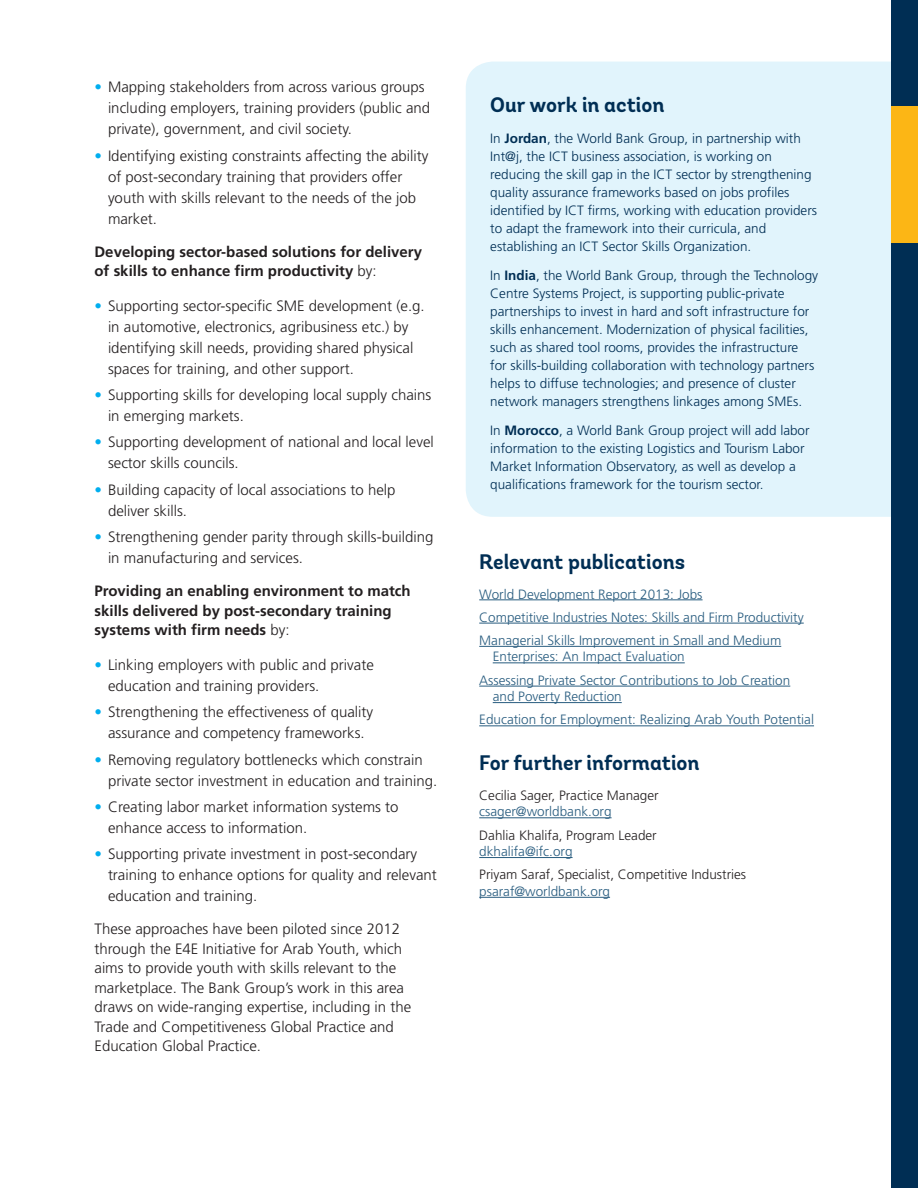
<style>
.page{position:relative;width:918px;height:1188px;background:#fff}
.page>*{position:absolute;margin:0;border:0;box-sizing:border-box;transform-origin:0 0}
.t1{font:700 21px "Andes";color:#002e54}
.t2{font:300 15px/21px "Frutiger LT Std";color:#231f20}
.t3{font:700 15px/19.5px "Frutiger LT Std";color:#231f20}
.t4{font:300 13.5px/18px "Frutiger LT Std";color:#002e54}
.t5{font:300 13.5px/23.2px "Frutiger LT Std";color:#285c7f}
.t6{font:300 13.5px "Frutiger LT Std";color:#231f20}
.s1{font-weight:700;color:#00aeef}
.s2{font-weight:300}
.s3{font-weight:700}
</style>
<div class="page">
<div style="left:466px;top:62px;width:425px;height:455px;background:#e1f4fc"></div>
<hr style="left:479px;top:600px;width:224px;height:1px;background:#285c7f">
<hr style="left:479px;top:623px;width:325px;height:1px;background:#285c7f">
<hr style="left:479px;top:646px;width:302px;height:1px;background:#285c7f">
<hr style="left:493px;top:663px;width:192px;height:1px;background:#285c7f">
<hr style="left:479px;top:686px;width:311px;height:1px;background:#285c7f">
<hr style="left:493px;top:702px;width:129px;height:1px;background:#285c7f">
<hr style="left:479px;top:726px;width:335px;height:1px;background:#285c7f">
<hr style="left:479px;top:817px;width:133px;height:1px;background:#285c7f">
<hr style="left:479px;top:857px;width:94px;height:1px;background:#285c7f">
<hr style="left:479px;top:897px;width:131px;height:1px;background:#285c7f">
<div style="left:891px;top:199px;width:27px;height:989px;background:#002e54"></div>
<div style="left:891px;top:0;width:27px;height:108px;background:#002e54"></div>
<div style="left:891px;top:106px;width:27px;height:137px;background:#fcb615"></div>
<p class="t2" style="left:108px;top:77px;width:324px;text-indent:-14px"><span class="s1">•</span> Mapping stakeholders from across various groups including employers, training providers (public and private), government, and civil society.</p>
<p class="t2" style="left:108px;top:145px;width:322px;text-indent:-14px"><span class="s1">•</span> Identifying existing constraints affecting the ability of post-secondary training that providers offer youth with skills relevant to the needs of the job market.</p>
<p class="t3" style="left:94px;top:242px;width:329px">Developing sector-based solutions for delivery of skills to enhance firm productivity <span class="s2">by:</span></p>
<p class="t2" style="left:108px;top:295px;width:318px;text-indent:-14px"><span class="s1">•</span> Supporting sector-specific SME development (e.g. in automotive, electronics, agribusiness etc.) by identifying skill needs, providing shared physical spaces for training, and other support.</p>
<p class="t2" style="left:108px;top:385px;width:325px;text-indent:-14px"><span class="s1">•</span> Supporting skills for developing local supply chains in emerging markets.</p>
<p class="t2" style="left:108px;top:432px;width:327px;text-indent:-14px"><span class="s1">•</span> Supporting development of national and local level sector skills councils.</p>
<p class="t2" style="left:108px;top:479px;width:289px;text-indent:-14px"><span class="s1">•</span> Building capacity of local associations to help deliver skills.</p>
<p class="t2" style="left:108px;top:527px;width:327px;text-indent:-14px"><span class="s1">•</span> Strengthening gender parity through skills-building in manufacturing and services.</p>
<p class="t3" style="left:94px;top:581px;width:318px">Providing an enabling environment to match skills delivered by post-secondary training systems with firm needs <span class="s2">by:</span></p>
<p class="t2" style="left:108px;top:654px;width:267px;text-indent:-14px"><span class="s1">•</span> Linking employers with public and private education and training providers.</p>
<p class="t2" style="left:94px;top:702px;width:280px;text-align:center"><span class="s1">•</span> Strengthening the effectiveness of quality assurance and competency frameworks.</p>
<p class="t2" style="left:108px;top:749px;width:331px;text-indent:-14px"><span class="s1">•</span> Removing regulatory bottlenecks which constrain private sector investment in education and training.</p>
<p class="t2" style="left:108px;top:796px;width:292px;text-indent:-14px"><span class="s1">•</span> Creating labor market information systems to enhance access to information.</p>
<p class="t2" style="left:108px;top:844px;width:330px;text-indent:-14px"><span class="s1">•</span> Supporting private investment in post-secondary training to enhance options for quality and relevant education and training.</p>
<p class="t2" style="left:94px;top:920px;width:318px;line-height:19.5px">These approaches have been piloted since 2012 through the E4E Initiative for Arab Youth, which aims to provide youth with skills relevant to the marketplace. The Bank Group’s work in this area draws on wide-ranging expertise, including in the Trade and Competitiveness Global Practice and Education Global Practice.</p>
<h1 class="t1" style="left:490px;top:92px;width:176px">Our work in action</h1>
<p class="t4" style="left:490px;top:130px;width:328px">In <span class="s3">Jordan</span>, the World Bank Group, in partnership with Int@j, the ICT business association, is working on reducing the skill gap in the ICT sector by strengthening quality assurance frameworks based on jobs profiles identified by ICT firms, working with education providers to adapt the framework into their curricula, and establishing an ICT Sector Skills Organization.</p>
<p class="t4" style="left:490px;top:267px;width:329px">In <span class="s3">India</span>, the World Bank Group, through the Technology Centre Systems Project, is supporting public-private partnerships to invest in hard and soft infrastructure for skills enhancement. Modernization of physical facilities, such as shared tool rooms, provides the infrastructure for skills-building collaboration with technology partners helps to diffuse technologies; and presence of cluster network managers strengthens linkages among SMEs.</p>
<p class="t4" style="left:490px;top:421px;width:321px">In <span class="s3">Morocco</span>, a World Bank Group project will add labor information to the existing Logistics and Tourism Labor Market Information Observatory, as well as develop a qualifications framework for the tourism sector.</p>
<h1 class="t1" style="left:479px;top:548px;width:207px">Relevant publications</h1>
<p class="t5" style="left:479px;top:582px;width:326px">World Development Report 2013: Jobs<br>Competitive Industries Notes: Skills and Firm Productivity<br>Managerial Skills Improvement in Small and Medium</p>
<p class="t5" style="left:479px;top:645px;width:313px;text-indent:14px">Enterprises: An Impact Evaluation<br>Assessing Private Sector Contributions to Job Creation</p>
<p class="t5" style="left:479px;top:685px;width:336px;text-indent:14px">and Poverty Reduction<br>Education for Employment: Realizing Arab Youth Potential</p>
<h1 class="t1" style="left:479px;top:750px;width:222px">For further information</h1>
<p class="t6" style="left:479px;top:788px;width:181px">Cecilia Sager, Practice Manager</p>
<p class="t5" style="left:479px;top:800px;width:134px">csager@worldbank.org</p>
<p class="t6" style="left:479px;top:827px;width:179px">Dahlia Khalifa, Program Leader</p>
<p class="t5" style="left:479px;top:840px;width:95px">dkhalifa@ifc.org</p>
<p class="t6" style="left:479px;top:867px;width:268px">Priyam Saraf, Specialist, Competitive Industries</p>
<p class="t5" style="left:479px;top:880px;width:132px">psaraf@worldbank.org</p>
</div>
